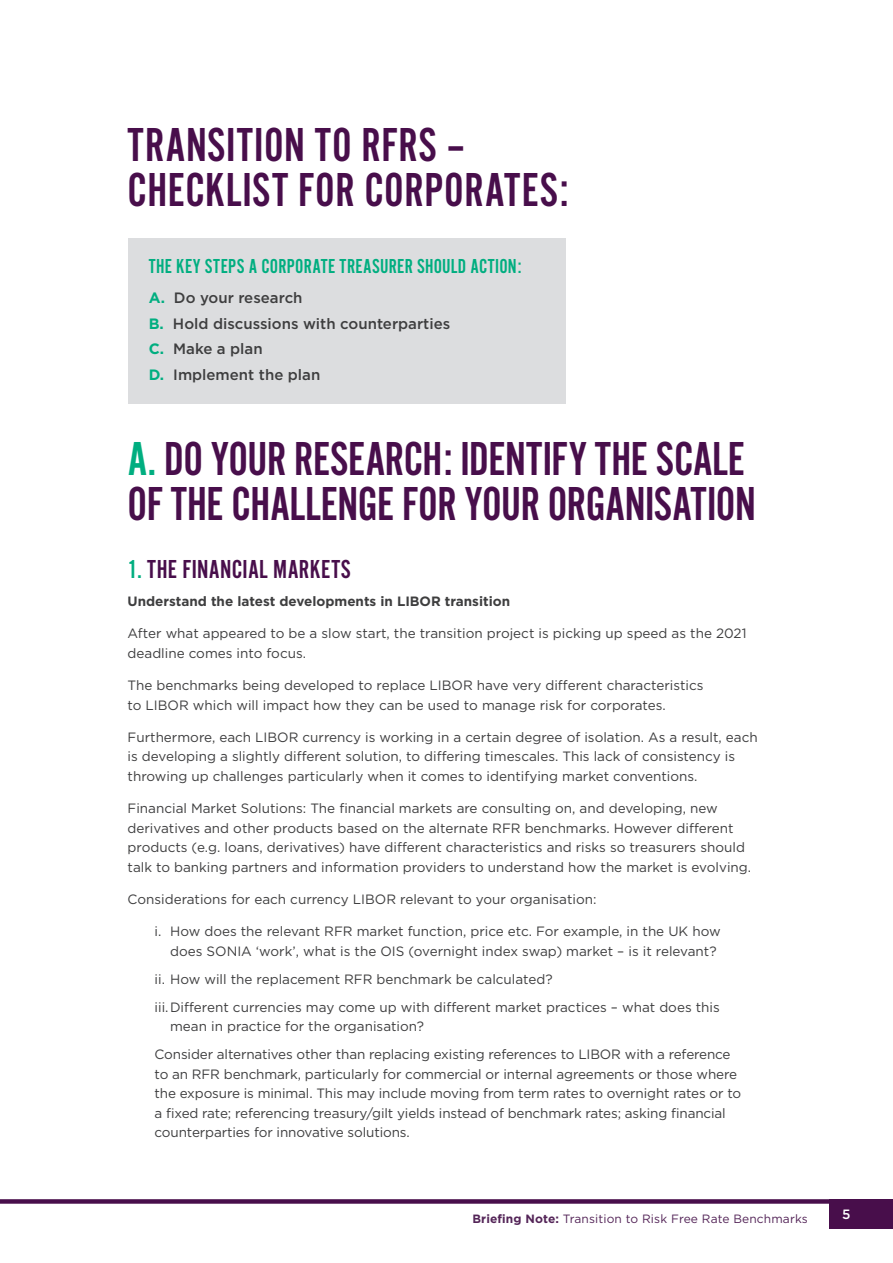
<style>
.page{position:relative;width:893px;height:1263px;background:#fff}
.page>*{position:absolute;margin:0;border:0;box-sizing:border-box;transform-origin:0 0}
.t1{font:49.5px/45px "Alternate Got No 2 D";letter-spacing:-.005em;color:#480e4b}
.t2{font:49.5px/45px "Alternate Got No 2 D";letter-spacing:.015em;color:#480e4b}
.t3{font:27px "Alternate Got No 2 D";letter-spacing:.015em;color:#480e4b}
.t4{font:21px "Alternate Got No 2 D";letter-spacing:.015em;color:#00ae80}
.t5{font:500 15px/25.5px "Gotham";color:#3e3e3f}
.t6{font:13.5px/19.5px "Gotham";color:#3e3e3f}
.t7{font:700 13.5px "Gotham";color:#3e3e3f}
.t8{font:500 13.5px "Gotham";color:#fff}
.t9{font:12px "Gotham";letter-spacing:.01em;color:#542558}
.s1{font-weight:700;color:#00ae80}
.s2{color:#00ae80}
.s3{font-weight:700}
</style>
<div class="page">
<div style="left:128px;top:238px;width:438px;height:166px;background:#dcdddf"></div>
<div style="left:829px;top:1199px;width:64px;height:30px;background:#480e4b"></div>
<div style="left:0;top:1199px;width:893px;height:5px;background:#480e4b"></div>
<h1 class="t2" style="left:128px;top:123px;width:442px">TRANSITION TO RFRS –<br>CHECKLIST FOR CORPORATES:</h1>
<h3 class="t4" style="left:149px;top:255px;width:374px">THE KEY STEPS A CORPORATE TREASURER SHOULD ACTION:</h3>
<p class="t5" style="left:149px;top:285px;width:303px"><span class="s1">A.</span> Do your research<br><span class="s1">B.</span> Hold discussions with counterparties<br><span class="s1">C.</span> Make a plan<br><span class="s1">D.</span> Implement the plan</p>
<h1 class="t1" style="left:128px;top:438px;width:630px"><span class="s2">A.</span> DO YOUR RESEARCH: IDENTIFY THE SCALE<br>OF THE CHALLENGE FOR YOUR ORGANISATION</h1>
<h2 class="t3" style="left:128px;top:555px;width:225px"><span class="s2">1.</span> THE FINANCIAL MARKETS</h2>
<p class="t7" style="left:128px;top:592px;width:384px">Understand the latest developments in LIBOR transition</p>
<p class="t6" style="left:128px;top:624px;width:620px">After what appeared to be a slow start, the transition project is picking up speed as the 2021 deadline comes into focus.</p>
<p class="t6" style="left:128px;top:675px;width:577px">The benchmarks being developed to replace LIBOR have very different characteristics to LIBOR which will impact how they can be used to manage risk for corporates.</p>
<p class="t6" style="left:128px;top:727px;width:632px">Furthermore, each LIBOR currency is working in a certain degree of isolation. As a result, each is developing a slightly different solution, to differing timescales. This lack of consistency is throwing up challenges particularly when it comes to identifying market conventions.</p>
<p class="t6" style="left:128px;top:798px;width:625px">Financial Market Solutions: The financial markets are consulting on, and developing, new derivatives and other products based on the alternate RFR benchmarks. However different products (e.g. loans, derivatives) have different characteristics and risks so treasurers should talk to banking partners and information providers to understand how the market is evolving.</p>
<p class="t6" style="left:128px;top:889px;width:470px">Considerations for each currency LIBOR relevant to your organisation:</p>
<p class="t6" style="left:170px;top:921px;width:552px;text-indent:-16px">i. How does the relevant RFR market function, price etc. For example, in the UK how does SONIA ‘work’, what is the OIS (overnight index swap) market – is it relevant?</p>
<p class="t6" style="left:155px;top:965px;width:567px;line-height:28px">ii. How will the replacement RFR benchmark be calculated?<br>iii.Different currencies may come up with different market practices – what does this</p>
<p class="t6" style="left:155px;top:1012px;width:578px;line-height:28px;text-indent:16px">mean in practice for the organisation?<br>Consider alternatives other than replacing existing references to LIBOR with a reference</p>
<p class="t6" style="left:155px;top:1064px;width:588px">to an RFR benchmark, particularly for commercial or internal agreements or those where the exposure is minimal. This may include moving from term rates to overnight rates or to a fixed rate; referencing treasury/gilt yields instead of benchmark rates; asking financial counterparties for innovative solutions.</p>
<p class="t9" style="left:472px;top:1211px;width:337px"><span class="s3">Briefing Note:</span> Transition to Risk Free Rate Benchmarks</p>
<p class="t8" style="left:842px;top:1206px;width:10px">5</p>
</div>
